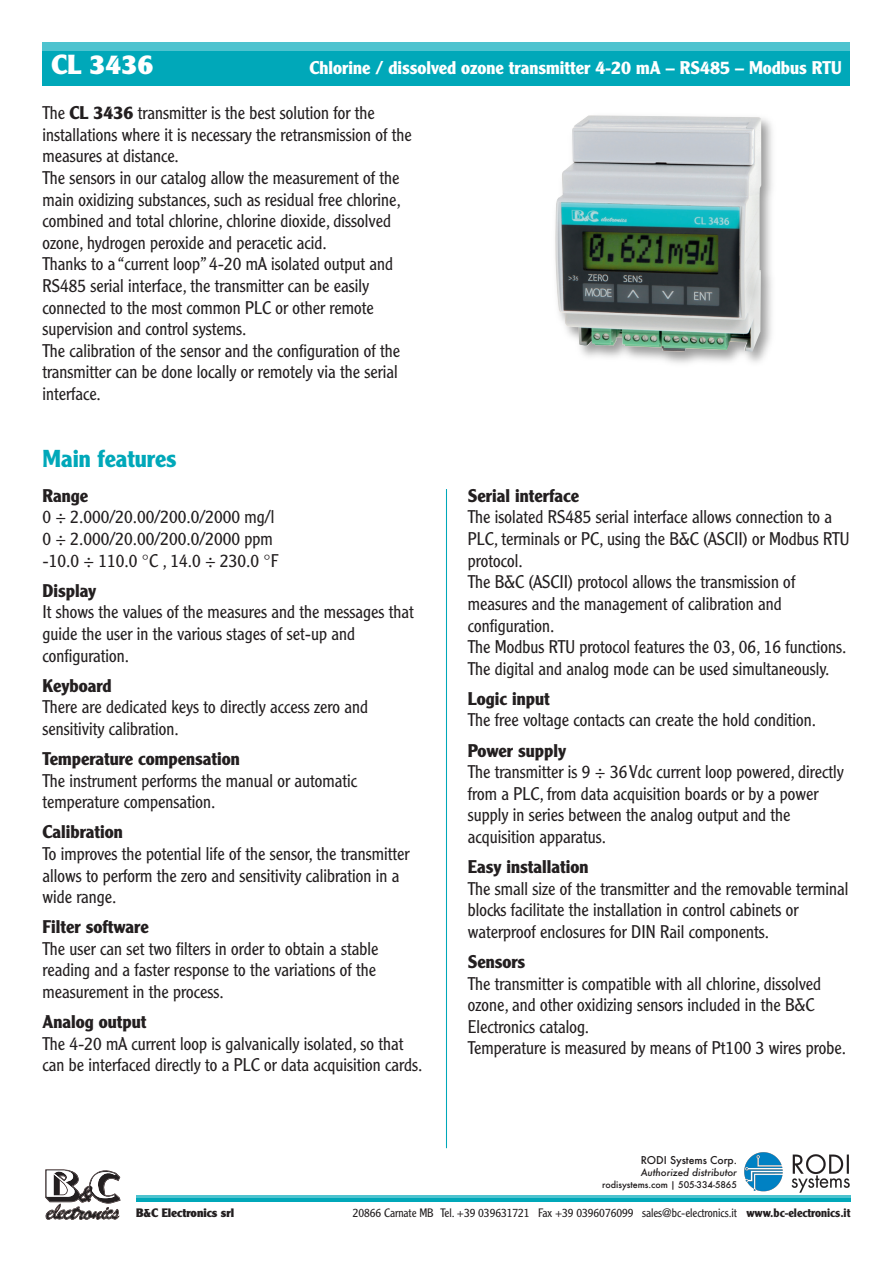
<style>
.page{position:relative;width:893px;height:1263px;background:#fff}
.page>*{position:absolute;margin:0;border:0;box-sizing:border-box;transform-origin:0 0}
.t1{font:900 27px "Clearface Gothic LT Std";color:#fff}
.t2{font:700 24px "Clearface Gothic LT Std";color:#00a8b9}
.t3{font:300 18px/21.6px "Clearface Gothic LT Std";color:#231f20}
.t4{font:700 18px "Clearface Gothic LT Std";color:#231f20}
.t5{font:700 18px "Clearface Gothic LT Std";color:#fff}
.t6{font:300 12px "Clearface Gothic LT Std";letter-spacing:-.005em;color:#231f20}
.t7{font:900 12px "Clearface Gothic LT Std";letter-spacing:-.005em;color:#231f20}
.t8{font:500 10.5px "Futura";letter-spacing:-.005em;color:#221e1f}
.t9{font:italic 500 9.75px "Futura";letter-spacing:-.005em;color:#221e1f}
.t10{font:500 9px "Futura";letter-spacing:-.005em;color:#221e1f}
.s1{font-weight:700}
</style>
<div class="page">
<svg style="left:45px;top:1169px;width:76px;height:51px"></svg>
<div style="left:43px;top:43px;width:807px;height:8px;background:#4ec3cf"></div>
<div style="left:43px;top:51px;width:807px;height:34px;background:#00a8b9"></div>
<img style="left:582px;top:118px;width:191px;height:245px">
<img style="left:555px;top:115px;width:207px;height:237px">
<svg style="left:136px;top:1197px;width:714px;height:4px;background:#13aebe"></svg>
<hr style="left:136px;top:1195px;width:714px;height:2px;background:#4ec3cf">
<hr style="left:446px;top:489px;width:1px;height:659px;background:#00a8b9">
<img style="left:744px;top:1152px;width:105px;height:40px">
<p class="t1" style="left:51px;top:49px;width:104px">CL 3436</p>
<p class="t5" style="left:309px;top:61px;width:534px">Chlorine / dissolved ozone transmitter 4-20 mA – RS485 – Modbus RTU</p>
<p class="t3" style="left:43px;top:104px;width:371px">The <span class="s1">CL 3436</span> transmitter is the best solution for the installations where it is necessary the retransmission of the measures at distance.</p>
<p class="t3" style="left:43px;top:168px;width:360px">The sensors in our catalog allow the measurement of the main oxidizing substances, such as residual free chlorine, combined and total chlorine, chlorine dioxide, dissolved ozone, hydrogen peroxide and peracetic acid.</p>
<p class="t3" style="left:43px;top:255px;width:352px">Thanks to a “current loop” 4-20 mA isolated output and RS485 serial interface, the transmitter can be easily connected to the most common PLC or other remote supervision and control systems.</p>
<p class="t3" style="left:43px;top:341px;width:359px">The calibration of the sensor and the configuration of the transmitter can be done locally or remotely via the serial interface.</p>
<p class="t2" style="left:43px;top:449px;width:135px">Main features</p>
<p class="t4" style="left:43px;top:489px;width:47px">Range</p>
<p class="t3" style="left:43px;top:508px;width:233px">0 ÷ 2.000/20.00/200.0/2000 mg/l</p>
<p class="t3" style="left:43px;top:529px;width:232px">0 ÷ 2.000/20.00/200.0/2000 ppm</p>
<p class="t3" style="left:43px;top:551px;width:238px">-10.0 ÷ 110.0 °C , 14.0 ÷ 230.0 °F</p>
<p class="t4" style="left:43px;top:584px;width:55px">Display</p>
<p class="t3" style="left:43px;top:603px;width:373px">It shows the values of the measures and the messages that guide the user in the various stages of set-up and configuration.</p>
<p class="t4" style="left:43px;top:679px;width:70px">Keyboard</p>
<p class="t3" style="left:43px;top:698px;width:327px">There are dedicated keys to directly access zero and sensitivity calibration.</p>
<p class="t4" style="left:43px;top:752px;width:199px">Temperature compensation</p>
<p class="t3" style="left:43px;top:771px;width:316px">The instrument performs the manual or automatic temperature compensation.</p>
<p class="t4" style="left:43px;top:825px;width:82px">Calibration</p>
<p class="t3" style="left:43px;top:844px;width:368px">To improves the potential life of the sensor, the transmitter allows to perform the zero and sensitivity calibration in a wide range.</p>
<p class="t4" style="left:43px;top:920px;width:108px">Filter software</p>
<p class="t3" style="left:43px;top:939px;width:338px">The user can set two filters in order to obtain a stable</p>
<p class="t3" style="left:43px;top:961px;width:335px">reading and a faster response to the variations of the</p>
<p class="t3" style="left:43px;top:982px;width:183px">measurement in the process.</p>
<p class="t4" style="left:43px;top:1015px;width:105px">Analog output</p>
<p class="t3" style="left:43px;top:1034px;width:381px">The 4-20 mA current loop is galvanically isolated, so that can be interfaced directly to a PLC or data acquisition cards.</p>
<p class="t4" style="left:468px;top:489px;width:113px">Serial interface</p>
<p class="t3" style="left:468px;top:508px;width:383px">The isolated RS485 serial interface allows connection to a<br>PLC, terminals or PC, using the B&amp;C (ASCII) or Modbus RTU protocol.</p>
<p class="t3" style="left:468px;top:573px;width:329px">The B&amp;C (ASCII) protocol allows the transmission of measures and the management of calibration and configuration.</p>
<p class="t3" style="left:468px;top:637px;width:380px">The Modbus RTU protocol features the 03, 06, 16 functions.</p>
<p class="t3" style="left:468px;top:659px;width:363px">The digital and analog mode can be used simultaneously.</p>
<p class="t4" style="left:468px;top:692px;width:83px">Logic input</p>
<p class="t3" style="left:468px;top:711px;width:350px">The free voltage contacts can create the hold condition.</p>
<p class="t4" style="left:468px;top:744px;width:100px">Power supply</p>
<p class="t3" style="left:468px;top:762px;width:378px">The transmitter is 9 ÷ 36 Vdc current loop powered, directly from a PLC, from data acquisition boards or by a power supply in series between the analog output and the acquisition apparatus.</p>
<p class="t4" style="left:468px;top:860px;width:122px">Easy installation</p>
<p class="t3" style="left:468px;top:879px;width:382px">The small size of the transmitter and the removable terminal blocks facilitate the installation in control cabinets or waterproof enclosures for DIN Rail components.</p>
<p class="t4" style="left:468px;top:955px;width:59px">Sensors</p>
<p class="t3" style="left:468px;top:974px;width:355px">The transmitter is compatible with all chlorine, dissolved ozone, and other oxidizing sensors included in the B&amp;C<br>Electronics catalog.</p>
<p class="t3" style="left:468px;top:1039px;width:380px">Temperature is measured by means of Pt100 3 wires probe.</p>
<p class="t8" style="left:641px;top:1152px;width:98px">RODI Systems Corp.</p>
<p class="t9" style="left:641px;top:1166px;width:98px">Authorized distributor</p>
<p class="t10" style="left:602px;top:1178px;width:136px">rodisystems.com | 505-334-5865</p>
<p class="t7" style="left:136px;top:1206px;width:100px">B&amp;C Electronics srl</p>
<p class="t6" style="left:353px;top:1208px;width:499px">20866 Carnate MB Tel. +39 039631721 Fax +39 0396076099 sales@bc-electronics.it <span class="s1">www.bc-electronics.it</span></p>
</div>
